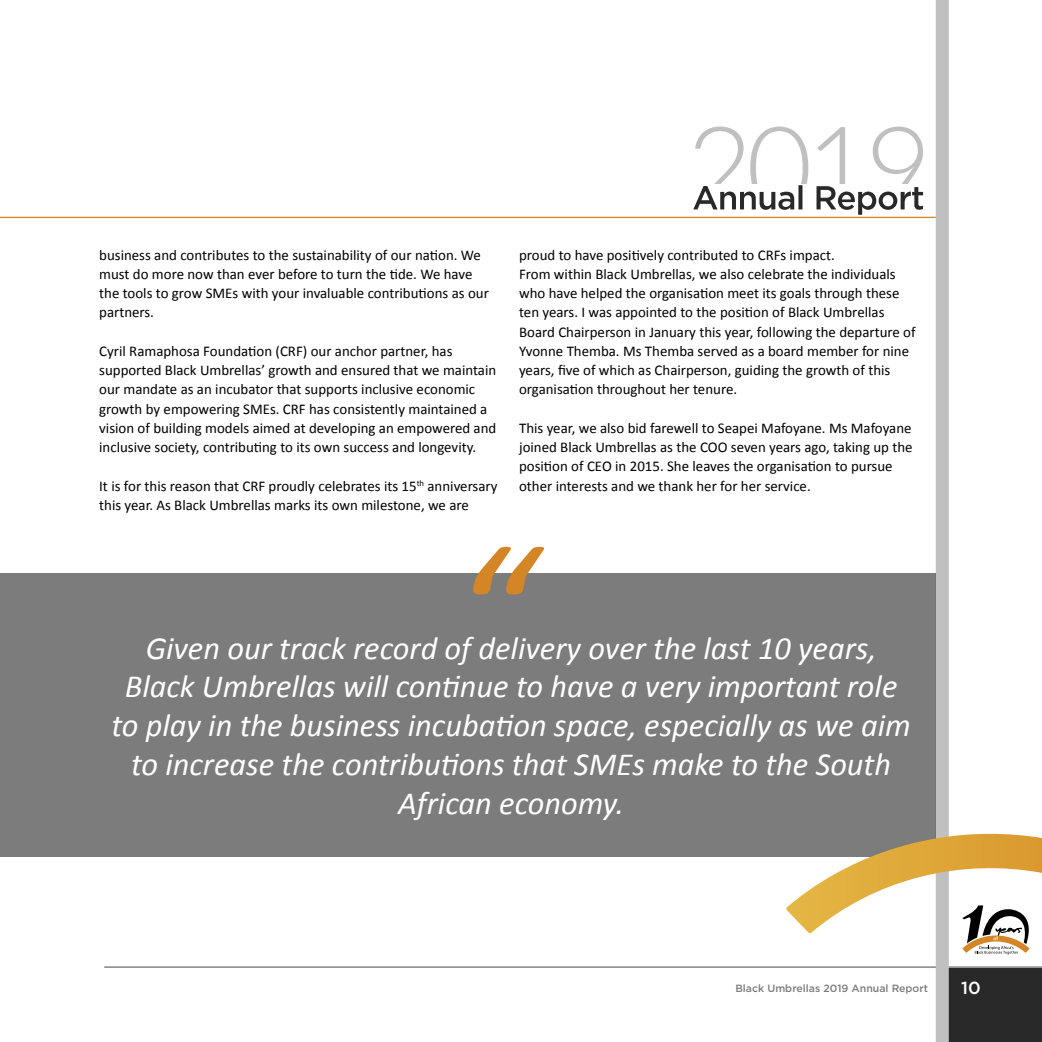
<style>
.page{position:relative;width:1042px;height:1042px;background:#fff}
.page>*{position:absolute;margin:0;border:0;box-sizing:border-box;transform-origin:0 0}
.t1{font:italic 32.38px/38.9px "Calibri";color:#fff;text-align:center}
.t2{font:500 17.5px "Gotham";color:#fff}
.t3{font:14.88px/19.2px "Calibri";color:#000}
.t4{font:500 10.5px "Gotham";color:#7c7c7c}
</style>
<div class="page">
<hr style="left:104px;top:966px;width:938px;height:2px;background:#939393">
<div style="left:0;top:573px;width:935px;height:284px;background:#7c7c7c"></div>
<svg style="left:473px;top:547px;width:71px;height:47px"></svg>
<hr style="left:0;top:0;width:1px;height:1042px;background:#7c7c7c">
<hr style="left:0;top:217px;width:936px;height:1px;background:#d48626">
<svg style="left:693px;top:0;width:349px;height:1042px"></svg>
<p class="t3" style="left:99px;top:245px;width:391px">business and contributes to the sustainability of our nation. We must do more now than ever before to turn the tide. We have the tools to grow SMEs with your invaluable contributions as our partners.</p>
<p class="t3" style="left:99px;top:341px;width:399px">Cyril Ramaphosa Foundation (CRF) our anchor partner, has supported Black Umbrellas’ growth and ensured that we maintain our mandate as an incubator that supports inclusive economic growth by empowering SMEs. CRF has consistently maintained a vision of building models aimed at developing an empowered and inclusive society, contributing to its own success and longevity.</p>
<p class="t3" style="left:99px;top:476px;width:400px">It is for this reason that CRF proudly celebrates its 15<sup>th</sup> anniversary this year. As Black Umbrellas marks its own milestone, we are</p>
<p class="t3" style="left:519px;top:245px;width:398px">proud to have positively contributed to CRFs impact.<br>From within Black Umbrellas, we also celebrate the individuals who have helped the organisation meet its goals through these ten years. I was appointed to the position of Black Umbrellas Board Chairperson in January this year, following the departure of Yvonne Themba. Ms Themba served as a board member for nine years, five of which as Chairperson, guiding the growth of this organisation throughout her tenure.</p>
<p class="t3" style="left:519px;top:418px;width:395px">This year, we also bid farewell to Seapei Mafoyane. Ms Mafoyane joined Black Umbrellas as the COO seven years ago, taking up the position of CEO in 2015. She leaves the organisation to pursue other interests and we thank her for her service.</p>
<p class="t1" style="left:111px;top:627px;width:801px">Given our track record of delivery over the last 10 years, Black Umbrellas will continue to have a very important role to play in the business incubation space, especially as we aim to increase the contributions that SMEs make to the South African economy.</p>
<p class="t4" style="left:735px;top:981px;width:194px">Black Umbrellas 2019 Annual Report</p>
<p class="t2" style="left:961px;top:976px;width:21px">10</p>
</div>
